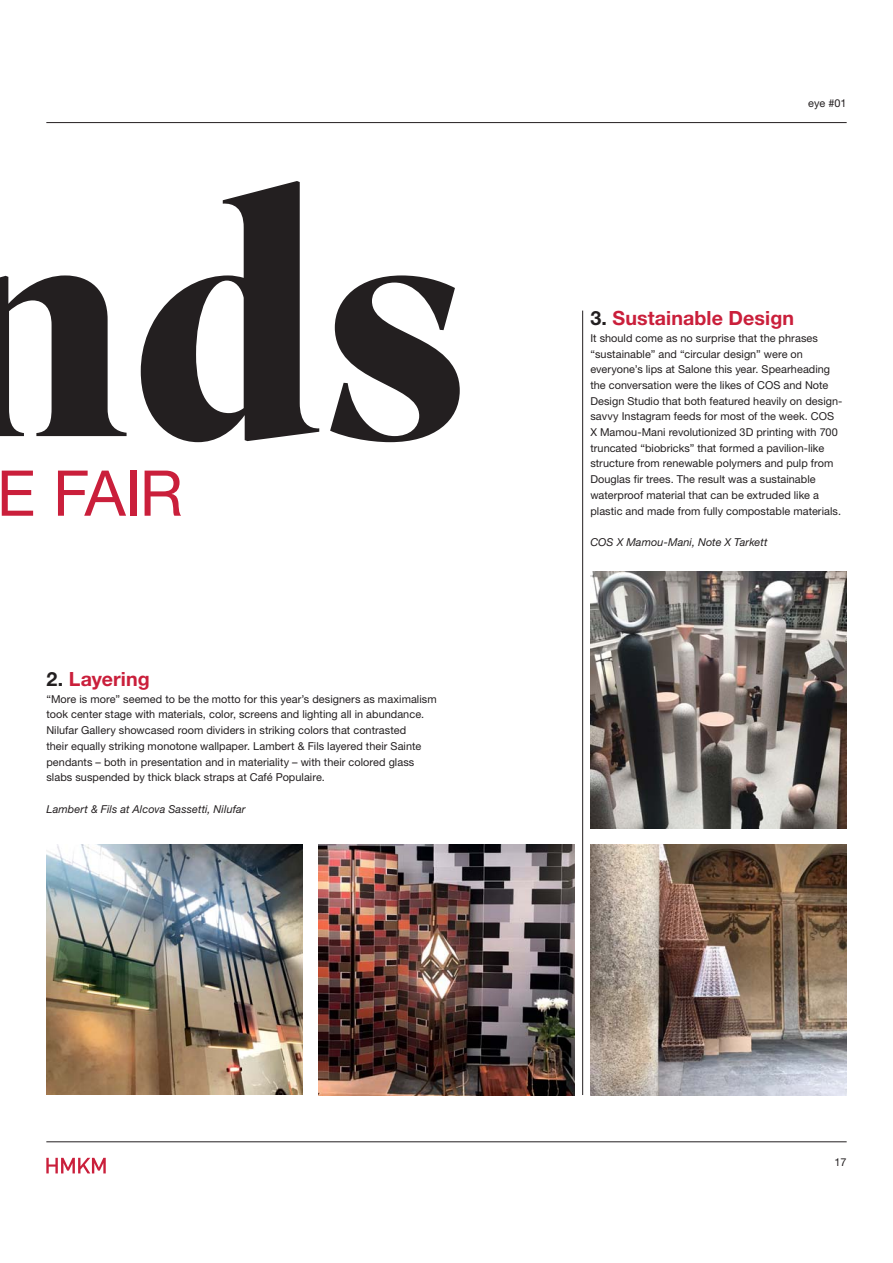
<style>
.page{position:relative;width:893px;height:1263px;background:#fff}
.page>*{position:absolute;margin:0;border:0;box-sizing:border-box;transform-origin:0 0}
.t1{font:700 337.35px "Superior Title";color:#231f20}
.t2{font:63.15px "Helvetica Neue LT Pro";color:#ca1f3b}
.t3{font:700 19.65px "Helvetica Neue LT Pro";letter-spacing:.005em;color:#ca1f3b}
.t4{font:10.95px/15.8px "Helvetica Neue LT Pro";letter-spacing:.005em;color:#231f20}
.t5{font:italic 10.95px "Helvetica Neue LT Std";letter-spacing:.01em;color:#231f20}
.t6{font:10.95px "Helvetica Neue LT Std";color:#231f20}
.s1{color:#231f20}
</style>
<div class="page">
<hr style="left:46px;top:1142px;width:800px;height:1px;background:#231f20">
<hr style="left:46px;top:122px;width:800px;height:1px;background:#231f20">
<svg style="left:46px;top:1158px;width:60px;height:15px"></svg>
<img style="left:46px;top:844px;width:256px;height:250px">
<img style="left:318px;top:845px;width:256px;height:250px">
<img style="left:590px;top:572px;width:256px;height:256px">
<img style="left:590px;top:844px;width:256px;height:251px">
<hr style="left:582px;top:311px;width:1px;height:784px;background:#231f20">
<h1 class="t1" style="left:-73px;top:181px;width:541px">nds</h1>
<h2 class="t2" style="left:-3px;top:471px;width:188px">E FAIR</h2>
<h3 class="t3" style="left:46px;top:672px;width:105px"><span class="s1">2.</span> Layering</h3>
<p class="t4" style="left:46px;top:692px;width:392px">“More is more” seemed to be the motto for this year’s designers as maximalism took center stage with materials, color, screens and lighting all in abundance.<br>Nilufar Gallery showcased room dividers in striking colors that contrasted<br>their equally striking monotone wallpaper. Lambert &amp; Fils layered their Sainte pendants – both in presentation and in materiality – with their colored glass slabs suspended by thick black straps at Café Populaire.</p>
<p class="t5" style="left:46px;top:805px;width:200px">Lambert &amp; Fils at Alcova Sassetti, Nilufar</p>
<p class="t6" style="left:808px;top:99px;width:40px">eye #01</p>
<h3 class="t3" style="left:590px;top:311px;width:205px"><span class="s1">3.</span> Sustainable Design</h3>
<p class="t4" style="left:590px;top:331px;width:253px">It should come as no surprise that the phrases “sustainable” and “circular design” were on everyone’s lips at Salone this year. Spearheading the conversation were the likes of COS and Note Design Studio that both featured heavily on design&shy;savvy Instagram feeds for most of the week. COS X Mamou-Mani revolutionized 3D printing with 700 truncated “biobricks” that formed a pavilion-like structure from renewable polymers and pulp from Douglas fir trees. The result was a sustainable waterproof material that can be extruded like a plastic and made from fully compostable materials.</p>
<p class="t5" style="left:590px;top:538px;width:179px">COS X Mamou-Mani, Note X Tarkett</p>
<p class="t6" style="left:834px;top:1159px;width:14px">17</p>
</div>
